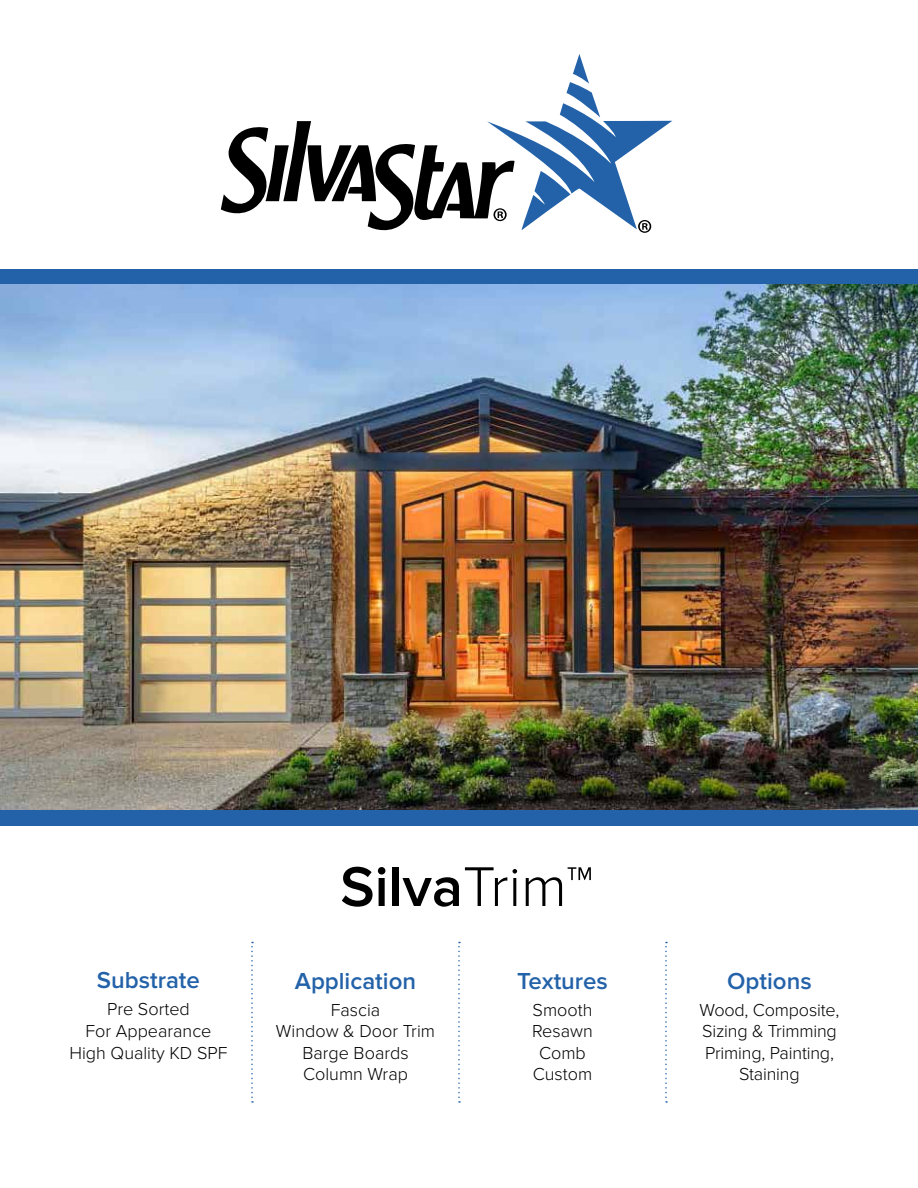
<style>
.page{position:relative;width:918px;height:1188px;background:#fff}
.page>*{position:absolute;margin:0;border:0;box-sizing:border-box;transform-origin:0 0}
.t1{font:600 58.05px "Proxima Nova";color:#000}
.t2{font:600 24px "Proxima Nova";color:#2362a9}
.t3{font:300 18px/21.6px "Proxima Nova";color:#000;text-align:center}
.s1{font-weight:300}
</style>
<div class="page">
<div style="left:0;top:269px;width:918px;height:556px;background:#2362a9"></div>
<img style="left:0;top:285px;width:918px;height:524px">
<svg style="left:221px;top:54px;width:451px;height:179px"></svg>
<svg style="left:251px;top:942px;width:2px;height:161px"></svg>
<svg style="left:458px;top:942px;width:2px;height:161px"></svg>
<svg style="left:665px;top:942px;width:2px;height:161px"></svg>
<h2 class="t2" style="left:97px;top:970px;width:105px">Substrate</h2>
<p class="t3" style="left:69px;top:999px;width:160px">Pre Sorted<br>For Appearance<br>High Quality KD SPF</p>
<h1 class="t1" style="left:340px;top:860px;width:254px">Silva<span class="s1">Trim™</span></h1>
<h2 class="t2" style="left:295px;top:970px;width:123px">Application</h2>
<p class="t3" style="left:276px;top:999px;width:161px">Fascia<br>Window &amp; Door Trim<br>Barge Boards<br>Column Wrap</p>
<h2 class="t2" style="left:517px;top:970px;width:92px">Textures</h2>
<p class="t3" style="left:532px;top:999px;width:62px">Smooth<br>Resawn<br>Comb<br>Custom</p>
<h2 class="t2" style="left:727px;top:970px;width:86px">Options</h2>
<p class="t3" style="left:700px;top:999px;width:141px">Wood, Composite,<br>Sizing &amp; Trimming<br>Priming, Painting,<br>Staining</p>
</div>
